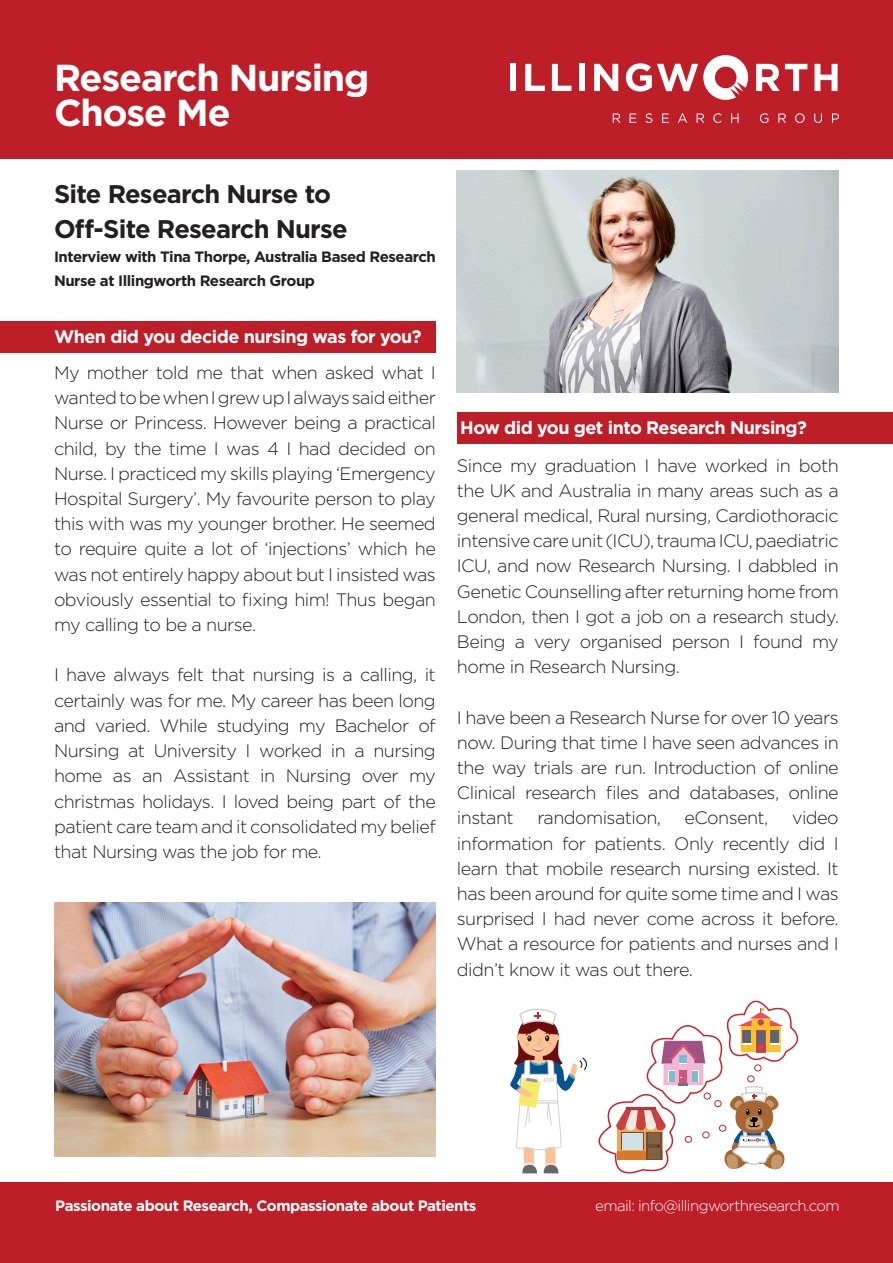
<style>
.page{position:relative;width:893px;height:1263px;background:#fff}
.page>*{position:absolute;margin:0;border:0;box-sizing:border-box;transform-origin:0 0}
.Illingworth_Bold{font:700 37.5px/34.5px "Gotham";letter-spacing:-.03em;color:#fff}
.Illingworth_Light{font:700 25.5px "Gotham";letter-spacing:-.03em;color:#231f20}
.Illingworth_Light-2{font:300 18px/25.2px "Gotham";letter-spacing:-.03em;color:#231f20;text-align:justify}
.Illingworth_Light-3{font:700 18px "Gotham";letter-spacing:-.03em;color:#fff}
.Illingworth_Light-4{font:700 15px/24px "Gotham";letter-spacing:-.03em;color:#231f20}
.Illingworth_Light-5{font:700 15px "Gotham";letter-spacing:-.03em;color:#fff}
.Illingworth_Light-6{font:300 15px "Gotham";letter-spacing:-.04em;color:#fff}
</style>
<div class="page">
<div style="left:0;top:321px;width:436px;height:32px;background:#be1e27"></div>
<div style="left:0;top:0;width:893px;height:158px;background:#be1e27"></div>
<svg style="left:613px;top:113px;width:7px;height:10px"></svg>
<svg style="left:630px;top:113px;width:6px;height:10px"></svg>
<svg style="left:645px;top:113px;width:7px;height:10px"></svg>
<svg style="left:662px;top:113px;width:7px;height:10px"></svg>
<svg style="left:678px;top:113px;width:9px;height:10px"></svg>
<svg style="left:697px;top:113px;width:7px;height:10px"></svg>
<svg style="left:713px;top:113px;width:9px;height:10px"></svg>
<svg style="left:731px;top:113px;width:8px;height:10px"></svg>
<svg style="left:760px;top:113px;width:8px;height:10px"></svg>
<svg style="left:778px;top:113px;width:8px;height:10px"></svg>
<svg style="left:795px;top:113px;width:10px;height:10px"></svg>
<svg style="left:814px;top:113px;width:8px;height:10px"></svg>
<svg style="left:832px;top:113px;width:7px;height:10px"></svg>
<div style="left:510px;top:64px;width:6px;height:27px;background:#fff"></div>
<svg style="left:525px;top:64px;width:20px;height:27px"></svg>
<svg style="left:552px;top:64px;width:19px;height:27px"></svg>
<div style="left:579px;top:64px;width:6px;height:27px;background:#fff"></div>
<svg style="left:594px;top:64px;width:24px;height:27px"></svg>
<svg style="left:626px;top:55px;width:122px;height:45px"></svg>
<svg style="left:756px;top:64px;width:51px;height:27px"></svg>
<svg style="left:814px;top:64px;width:23px;height:27px"></svg>
<div style="left:0;top:1183px;width:893px;height:80px;background:#be1e27"></div>
<div style="left:457px;top:412px;width:436px;height:32px;background:#be1e27"></div>
<img style="left:457px;top:170px;width:382px;height:222px">
<img style="left:54px;top:902px;width:382px;height:255px">
<svg style="left:510px;top:1000px;width:298px;height:183px"></svg>
<p class="Illingworth_Bold" style="left:54px;top:61px;width:317px">Research Nursing<br>Chose Me</p>
<p class="Illingworth_Light" style="left:54px;top:177px;width:279px">Site Research Nurse to</p>
<p class="Illingworth_Light" style="left:54px;top:212px;width:295px">Off-Site Research Nurse</p>
<p class="Illingworth_Light-4" style="left:54px;top:245px;width:383px">Interview with Tina Thorpe, Australia Based Research<br>Nurse at Illingworth Research Group</p>
<p class="Illingworth_Light-3" style="left:54px;top:325px;width:369px">When did you decide nursing was for you?</p>
<p class="Illingworth_Light-2" style="left:54px;top:360px;width:383px">My mother told me that when asked what I wanted to be when I grew up I always said either Nurse or Princess. However being a practical child, by the time I was 4 I had decided on Nurse. I practiced my skills playing ‘Emergency Hospital Surgery’. My favourite person to play this with was my younger brother. He seemed to require quite a lot of ‘injections’ which he was not entirely happy about but I insisted was obviously essential to fixing him! Thus began my calling to be a nurse.</p>
<p class="Illingworth_Light-2" style="left:54px;top:662px;width:383px">I have always felt that nursing is a calling, it certainly was for me. My career has been long and varied. While studying my Bachelor of Nursing at University I worked in a nursing home as an Assistant in Nursing over my christmas holidays. I loved being part of the patient care team and it consolidated my belief that Nursing was the job for me.</p>
<p class="Illingworth_Light-3" style="left:460px;top:416px;width:348px">How did you get into Research Nursing?</p>
<p class="Illingworth_Light-2" style="left:457px;top:452px;width:383px">Since my graduation I have worked in both the UK and Australia in many areas such as a general medical, Rural nursing, Cardiothoracic intensive care unit (ICU), trauma ICU, paediatric ICU, and now Research Nursing. I dabbled in Genetic Counselling after returning home from London, then I got a job on a research study.<br>Being a very organised person I found my home in Research Nursing.</p>
<p class="Illingworth_Light-2" style="left:457px;top:704px;width:383px">I have been a Research Nurse for over 10 years now. During that time I have seen advances in the way trials are run. Introduction of online Clinical research files and databases, online instant</p>
<p class="Illingworth_Light-2" style="left:457px;top:805px;width:383px;text-indent:335px">video information for patients. Only recently did I learn that mobile research nursing existed. It has been around for quite some time and I was surprised I had never come across it before.<br>What a resource for patients and nurses and I didn’t know it was out there.</p>
<p class="Illingworth_Light-2" style="left:537px;top:805px;width:125px">randomisation,</p>
<p class="Illingworth_Light-2" style="left:685px;top:805px;width:85px">eConsent,</p>
<p class="Illingworth_Light-5" style="left:55px;top:1195px;width:423px">Passionate about Research, Compassionate about Patients</p>
<p class="Illingworth_Light-6" style="left:595px;top:1196px;width:246px">email: info@illingworthresearch.com</p>
</div>
